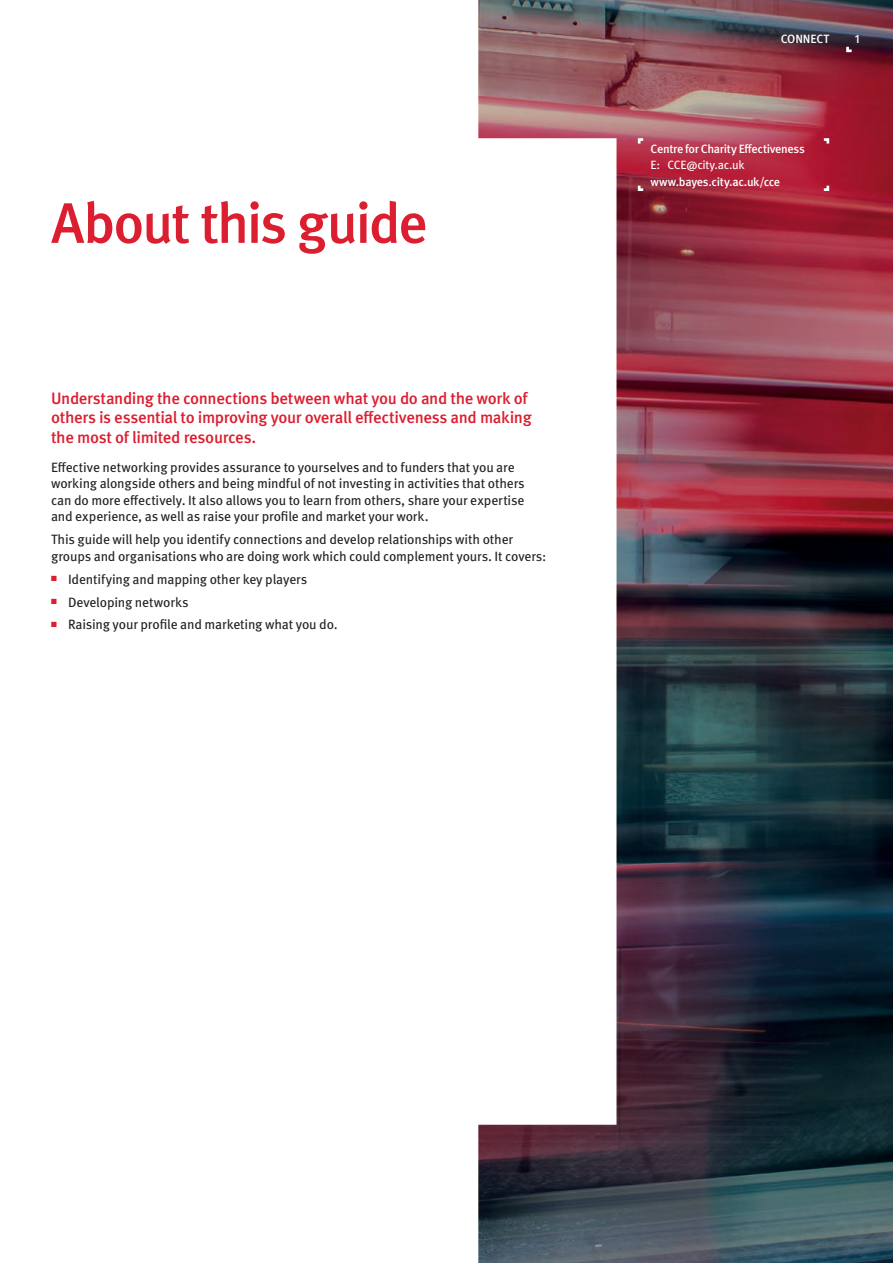
<style>
.page{position:relative;width:893px;height:1263px;background:#fff}
.page>*{position:absolute;margin:0;border:0;box-sizing:border-box;transform-origin:0 0}
._1__Heading__MetaOT{font:500 57px "Meta Pro";letter-spacing:-.045em;color:#db1e30}
._3__Lead-in__MetaOT{font:500 16.5px/19.5px "Meta Pro";letter-spacing:-.02em;color:#db1e30}
._6__Body_Copy__MetaO{font:13.5px/16.5px "Meta Pro";letter-spacing:-.015em;color:#231f20}
._15__Call_To_Action{font:500 12px/16.5px "Meta Pro";letter-spacing:-.025em;color:#fff}
._12b__Page_Header__M{font:500 12px "Meta Pro";letter-spacing:-.01em;color:#fff}
._14__Folio_-_RHP__Me{font:500 12px "Meta Pro";color:#fff}
.s1{font-weight:400}
</style>
<div class="page">
<img style="left:478px;top:0;width:415px;height:1263px">
<svg style="left:846px;top:47px;width:6px;height:5px"></svg>
<svg style="left:638px;top:138px;width:5px;height:6px"></svg>
<svg style="left:638px;top:186px;width:5px;height:5px"></svg>
<svg style="left:824px;top:186px;width:5px;height:5px"></svg>
<svg style="left:824px;top:138px;width:5px;height:6px"></svg>
<p class="_1__Heading__MetaOT" style="left:51px;top:179px;width:378px">About this guide</p>
<p class="_3__Lead-in__MetaOT" style="left:51px;top:387px;width:482px">Understanding the connections between what you do and the work of others is essential to improving your overall effectiveness and making the most of limited resources.</p>
<p class="_6__Body_Copy__MetaO" style="left:51px;top:458px;width:475px">Effective networking provides assurance to yourselves and to funders that you are working alongside others and being mindful of not investing in activities that others can do more effectively. It also allows you to learn from others, share your expertise and experience, as well as raise your profile and market your work.</p>
<p class="_6__Body_Copy__MetaO" style="left:51px;top:530px;width:497px">This guide will help you identify connections and develop relationships with other groups and organisations who are doing work which could complement yours. It covers:</p>
<p class="_6__Body_Copy__MetaO" style="left:51px;top:570px;width:258px"><sup>■</sup> Identifying and mapping other key players</p>
<p class="_6__Body_Copy__MetaO" style="left:51px;top:593px;width:139px"><sup>■</sup> Developing networks</p>
<p class="_6__Body_Copy__MetaO" style="left:51px;top:616px;width:288px"><sup>■</sup> Raising your profile and marketing what you do.</p>
<p class="_12b__Page_Header__M" style="left:781px;top:30px;width:50px">CONNECT</p>
<p class="_14__Folio_-_RHP__Me" style="left:855px;top:29px;width:6px">1</p>
<p class="_15__Call_To_Action" style="left:651px;top:139px;width:156px">Centre for Charity Effectiveness<br><span class="s1">E: CCE@city.ac.uk</span></p>
<p class="_15__Call_To_Action" style="left:651px;top:172px;width:131px">www.bayes.city.ac.uk/cce</p>
</div>
